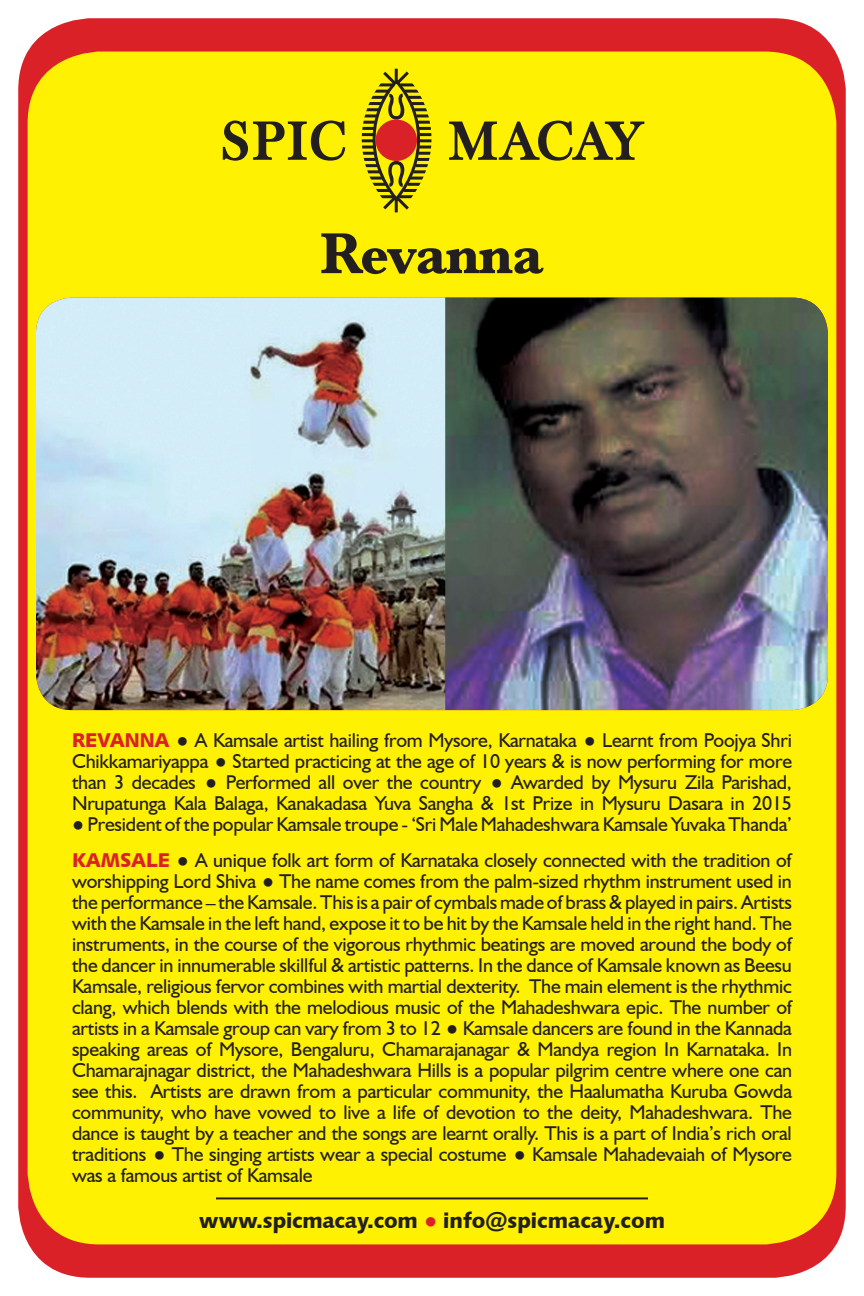
<style>
.page{position:relative;width:864px;height:1296px;background:#fff}
.page>*{position:absolute;margin:0;border:0;box-sizing:border-box;transform-origin:0 0}
.t1{font:700 60px "Baskerville MT Std";letter-spacing:-.025em;color:#231f20;scale:.95 1}
.t2{font:54.7px "Bask Old Face";letter-spacing:.035em;color:#231f20}
.t3{font:22px "Humanist 531 BT Black A";color:#231f20}
.t4{font:20px/21px "Humanist 521 BT";letter-spacing:-.01em;color:#231f20;text-align:justify}
.s1{font-family:"Humanist 531 BT Black A";color:#da2128}
.s2{font-family:"Arial";font-weight:700}
.s3{font-family:"Arial";font-weight:700;color:#da2128}
</style>
<div class="page">
<div style="left:18px;top:18px;width:828px;height:1260px;background:#da2128;border-radius:72px"></div>
<div style="left:28px;top:52px;width:808px;height:1192px;background:#fff101;border-radius:72px"></div>
<img style="left:36px;top:298px;width:792px;height:412px">
<svg style="left:361px;top:68px;width:71px;height:145px"></svg>
<svg style="left:222px;top:120px;width:124px;height:41px"></svg>
<svg style="left:449px;top:120px;width:196px;height:41px"></svg>
<hr style="left:216px;top:1197px;width:432px;height:2px;background:#231f20">
<p class="t2" style="left:221px;top:108px;width:126px">SPIC</p>
<p class="t2" style="left:449px;top:108px;width:196px">MACAY</p>
<p class="t1" style="left:320px;top:220px;width:237px">Revanna</p>
<p class="t4" style="left:72px;top:729px;width:722px"><span class="s1">REVANNA</span> <span class="s2">●</span> A Kamsale artist hailing from Mysore, Karnataka <span class="s2">●</span> Learnt from Poojya Shri Chikkamariyappa <span class="s2">●</span> Started practicing at the age of 10 years &amp; is now performing for more than 3 decades <span class="s2">●</span> Performed all over the country <span class="s2">●</span> Awarded by Mysuru Zila Parishad, Nrupatunga Kala Balaga, Kanakadasa Yuva Sangha &amp; 1st Prize in Mysuru Dasara in 2015</p>
<p class="t4" style="left:72px;top:813px;width:722px"><span class="s2">●</span> President of the popular Kamsale troupe - ‘Sri Male Mahadeshwara Kamsale Yuvaka Thanda’</p>
<p class="t4" style="left:72px;top:850px;width:722px"><span class="s1">KAMSALE</span> <span class="s2">●</span> A unique folk art form of Karnataka closely connected with the tradition of worshipping Lord Shiva <span class="s2">●</span> The name comes from the palm-sized rhythm instrument used in the performance – the Kamsale. This is a pair of cymbals made of brass &amp; played in pairs. Artists with the Kamsale in the left hand, expose it to be hit by the Kamsale held in the right hand. The instruments, in the course of the vigorous rhythmic beatings are moved around the body of the dancer in innumerable skillful &amp; artistic patterns. In the dance of Kamsale known as Beesu Kamsale, religious fervor combines with martial dexterity. The main element is the rhythmic clang, which blends with the melodious music of the Mahadeshwara epic. The number of artists in a Kamsale group can vary from 3 to 12 <span class="s2">●</span> Kamsale dancers are found in the Kannada speaking areas of Mysore, Bengaluru, Chamarajanagar &amp; Mandya region In Karnataka. In Chamarajnagar district, the Mahadeshwara Hills is a popular pilgrim centre where one can see this. Artists are drawn from a particular community, the Haalumatha Kuruba Gowda community, who have vowed to live a life of devotion to the deity, Mahadeshwara. The dance is taught by a teacher and the songs are learnt orally. This is a part of India’s rich oral traditions <span class="s2">●</span> The singing artists wear a special costume <span class="s2">●</span> Kamsale Mahadevaiah of Mysore was a famous artist of Kamsale</p>
<p class="t3" style="left:199px;top:1206px;width:468px">www.spicmacay.com <span class="s3">●</span> info@spicmacay.com</p>
</div>
